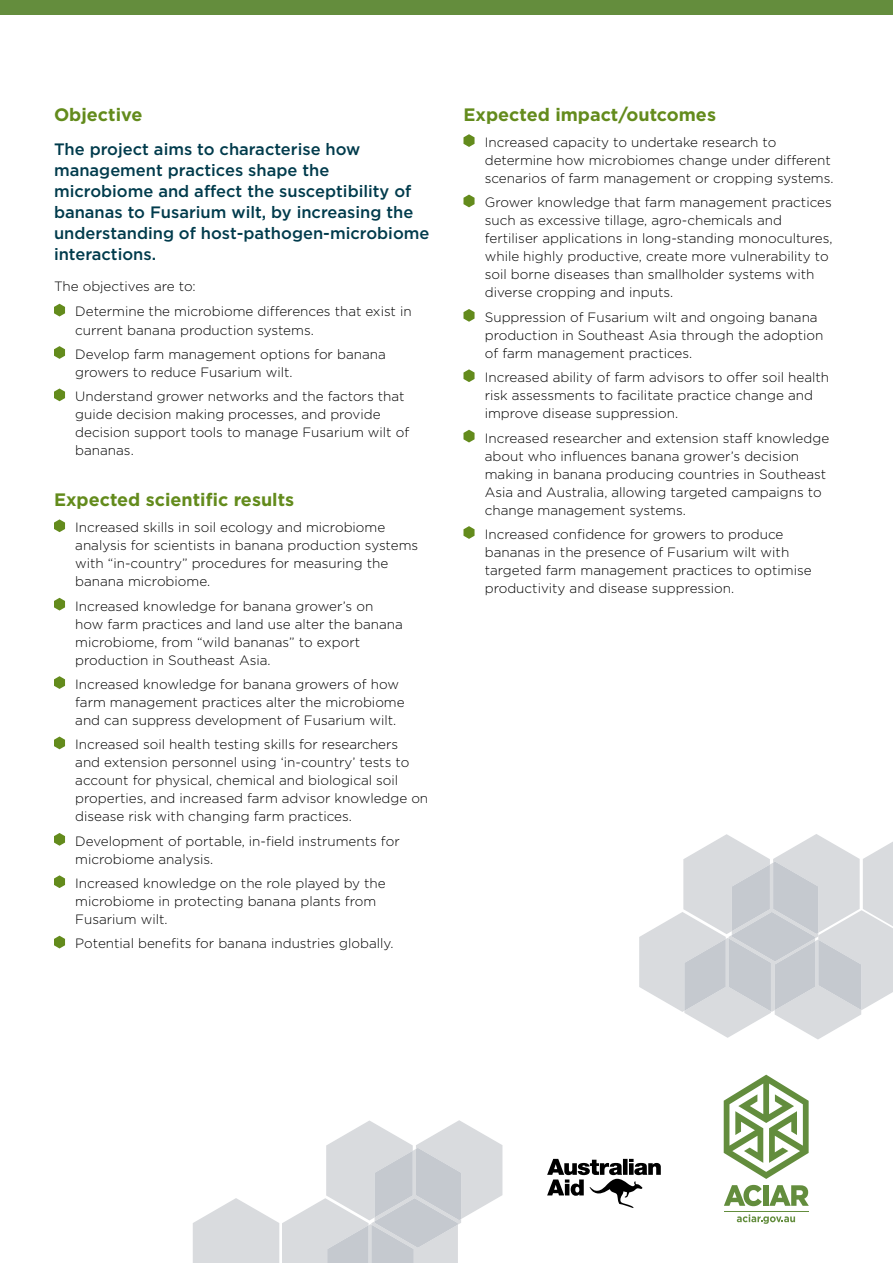
<style>
.page{position:relative;width:893px;height:1263px;background:#fff}
.page>*{position:absolute;margin:0;border:0;box-sizing:border-box;transform-origin:0 0}
.t1{font:700 18px "Gotham";color:#638b1c}
.BODY_INTRO{font:500 16.5px/21px "Gotham";color:#003b4c}
.BODY_DOTPOINT{font:300 13.5px/18px "Gotham";color:#000}
.Body{font:300 13.5px "Gotham";color:#000}
</style>
<div class="page">
<svg style="left:639px;top:834px;width:254px;height:205px"></svg>
<svg style="left:193px;top:1120px;width:309px;height:143px"></svg>
<div style="left:0;top:0;width:893px;height:15px;background:#648d3d"></div>
<svg style="left:54px;top:304px;width:11px;height:12px"></svg>
<svg style="left:54px;top:346px;width:11px;height:13px"></svg>
<svg style="left:54px;top:388px;width:11px;height:13px"></svg>
<svg style="left:54px;top:519px;width:11px;height:13px"></svg>
<svg style="left:54px;top:598px;width:11px;height:12px"></svg>
<svg style="left:54px;top:676px;width:11px;height:13px"></svg>
<svg style="left:54px;top:736px;width:11px;height:13px"></svg>
<svg style="left:54px;top:833px;width:11px;height:13px"></svg>
<svg style="left:54px;top:875px;width:11px;height:13px"></svg>
<svg style="left:54px;top:936px;width:11px;height:12px"></svg>
<svg style="left:463px;top:134px;width:12px;height:13px"></svg>
<svg style="left:463px;top:195px;width:12px;height:12px"></svg>
<svg style="left:463px;top:309px;width:12px;height:13px"></svg>
<svg style="left:463px;top:369px;width:12px;height:13px"></svg>
<svg style="left:463px;top:430px;width:12px;height:12px"></svg>
<svg style="left:463px;top:526px;width:12px;height:13px"></svg>
<svg style="left:547px;top:1159px;width:114px;height:49px"></svg>
<svg style="left:724px;top:1185px;width:38px;height:21px"></svg>
<div style="left:763px;top:1185px;width:5px;height:21px;background:#638d3d"></div>
<svg style="left:769px;top:1185px;width:40px;height:21px"></svg>
<svg style="left:737px;top:1214px;width:58px;height:10px"></svg>
<hr style="left:724px;top:1211px;width:85px;height:1px;background:#638d3d">
<svg style="left:724px;top:1075px;width:85px;height:104px"></svg>
<h2 class="t1" style="left:54px;top:104px;width:90px">Objective</h2>
<p class="BODY_INTRO" style="left:54px;top:138px;width:377px">The project aims to characterise how management practices shape the microbiome and affect the susceptibility of bananas to Fusarium wilt, by increasing the understanding of host-pathogen-microbiome interactions.</p>
<p class="Body" style="left:54px;top:278px;width:143px">The objectives are to:</p>
<p class="BODY_DOTPOINT" style="left:75px;top:303px;width:338px">Determine the microbiome differences that exist in current banana production systems.</p>
<p class="BODY_DOTPOINT" style="left:75px;top:345px;width:312px">Develop farm management options for banana growers to reduce Fusarium wilt.</p>
<p class="BODY_DOTPOINT" style="left:75px;top:387px;width:335px">Understand grower networks and the factors that guide decision making processes, and provide decision support tools to manage Fusarium wilt of bananas.</p>
<h2 class="t1" style="left:54px;top:489px;width:242px">Expected scientific results</h2>
<p class="BODY_DOTPOINT" style="left:75px;top:518px;width:344px">Increased skills in soil ecology and microbiome analysis for scientists in banana production systems with “in-country” procedures for measuring the banana microbiome.</p>
<p class="BODY_DOTPOINT" style="left:75px;top:597px;width:329px">Increased knowledge for banana grower’s on how farm practices and land use alter the banana microbiome, from “wild bananas” to export production in Southeast Asia.</p>
<p class="BODY_DOTPOINT" style="left:75px;top:675px;width:331px">Increased knowledge for banana growers of how farm management practices alter the microbiome and can suppress development of Fusarium wilt.</p>
<p class="BODY_DOTPOINT" style="left:75px;top:735px;width:354px">Increased soil health testing skills for researchers<br>and extension personnel using ‘in-country’ tests to account for physical, chemical and biological soil properties, and increased farm advisor knowledge on disease risk with changing farm practices.</p>
<p class="BODY_DOTPOINT" style="left:75px;top:832px;width:326px">Development of portable, in-field instruments for microbiome analysis.</p>
<p class="BODY_DOTPOINT" style="left:75px;top:874px;width:312px">Increased knowledge on the role played by the microbiome in protecting banana plants from<br>Fusarium wilt.</p>
<p class="BODY_DOTPOINT" style="left:75px;top:934px;width:320px">Potential benefits for banana industries globally.</p>
<h2 class="t1" style="left:463px;top:104px;width:254px">Expected impact/outcomes</h2>
<p class="BODY_DOTPOINT" style="left:485px;top:133px;width:350px">Increased capacity to undertake research to determine how microbiomes change under different scenarios of farm management or cropping systems.</p>
<p class="BODY_DOTPOINT" style="left:485px;top:193px;width:349px">Grower knowledge that farm management practices such as excessive tillage, agro-chemicals and fertiliser applications in long-standing monocultures, while highly productive, create more vulnerability to soil borne diseases than smallholder systems with diverse cropping and inputs.</p>
<p class="BODY_DOTPOINT" style="left:485px;top:308px;width:340px">Suppression of Fusarium wilt and ongoing banana production in Southeast Asia through the adoption of farm management practices.</p>
<p class="BODY_DOTPOINT" style="left:485px;top:368px;width:346px">Increased ability of farm advisors to offer soil health risk assessments to facilitate practice change and improve disease suppression.</p>
<p class="BODY_DOTPOINT" style="left:485px;top:429px;width:346px">Increased researcher and extension staff knowledge about who influences banana grower’s decision making in banana producing countries in Southeast Asia and Australia, allowing targeted campaigns to change management systems.</p>
<p class="BODY_DOTPOINT" style="left:485px;top:525px;width:328px">Increased confidence for growers to produce bananas in the presence of Fusarium wilt with targeted farm management practices to optimise productivity and disease suppression.</p>
</div>
